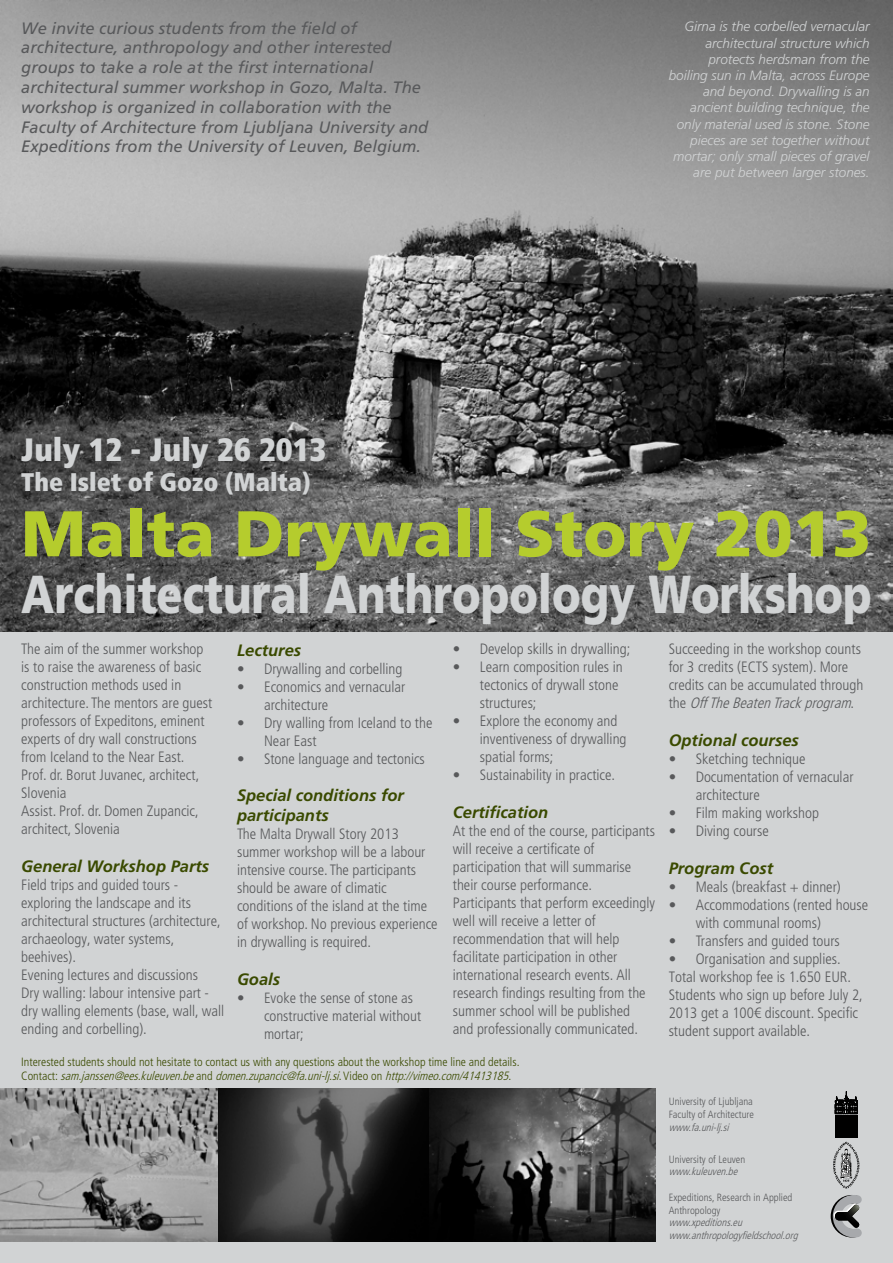
<style>
.page{position:relative;width:893px;height:1263px;background:#fff}
.page>*{position:absolute;margin:0;border:0;box-sizing:border-box;transform-origin:0 0}
.t1{font:900 64.5px "Frutiger LT Std";color:#b5cc2d}
.t2{font:900 53.4px "Frutiger LT Std";color:#d1d3d4;scale:.8 1}
.t3{font:900 condensed 32.25px "Frutiger LT Std";color:#d1d3d4}
.t4{font:900 condensed 25.5px "Frutiger LT Std";color:#d1d3d4}
.t5{font:italic 16.5px/19.8px "Frutiger LT Std";color:#58595b}
.t6{font:italic 700 16.5px/19.8px "Frutiger LT Std";color:#3a4a00}
.t7{font:300 condensed 15px/18px "Frutiger LT Std";color:#58595b}
.t8{font:300 condensed 14.85px/17.9px "Frutiger LT Std";color:#58595b}
.t9{font:italic 300 13.5px/16.2px "Frutiger LT Std";color:#d1d3d4;text-align:right}
.t10{font:300 condensed 12px/14.4px "Frutiger LT Std";color:#3a4a00}
.t11{font:300 condensed 10.5px/12.6px "Frutiger LT Std";color:#58595b}
.t12{font:italic 300 condensed 10.5px/12.6px "Frutiger LT Std";color:#58595b}
.s1{font-style:italic}
</style>
<div class="page">
<div style="left:0;top:630px;width:893px;height:633px;background:#d1d3d4"></div>
<img style="left:0;top:0;width:893px;height:631px">
<svg style="left:833px;top:1142px;width:26px;height:46px"></svg>
<svg style="left:835px;top:1091px;width:22px;height:23px"></svg>
<div style="left:835px;top:1115px;width:22px;height:23px;background:#000"></div>
<svg style="left:831px;top:1195px;width:31px;height:42px"></svg>
<img style="left:835px;top:1205px;width:24px;height:23px">
<img style="left:0;top:1089px;width:429px;height:153px">
<img style="left:429px;top:1089px;width:227px;height:153px">
<p class="t5" style="left:21px;top:18px;width:409px">We invite curious students from the field of architecture, anthropology and other interested groups to take a role at the first international architectural summer workshop in Gozo, Malta. The workshop is organized in collaboration with the Faculty of Architecture from Ljubljana University and Expeditions from the University of Leuven, Belgium.</p>
<p class="t9" style="left:669px;top:19px;width:202px">Girna is the corbelled vernacular architectural structure which protects herdsman from the boiling sun in Malta, across Europe and beyond. Drywalling is an ancient building technique, the only material used is stone. Stone pieces are set together without mortar; only small pieces of gravel are put between larger stones.</p>
<h3 class="t3" style="left:21px;top:430px;width:306px">July 12 - July 26 2013</h3>
<h3 class="t4" style="left:21px;top:467px;width:291px">The Islet of Gozo (Malta)</h3>
<h1 class="t1" style="left:21px;top:495px;width:852px">Malta Drywall Story 2013</h1>
<h2 class="t2" style="left:21px;top:562px;width:1065px">Architectural Anthropology Workshop</h2>
<p class="t7" style="left:21px;top:640px;width:193px">The aim of the summer workshop is to raise the awareness of basic construction methods used in architecture. The mentors are guest professors of Expeditons, eminent experts of dry wall constructions from Iceland to the Near East.<br>Prof. dr. Borut Juvanec, architect,<br>Slovenia<br>Assist. Prof. dr. Domen Zupancic, architect, Slovenia</p>
<p class="t6" style="left:21px;top:857px;width:189px">General Workshop Parts</p>
<p class="t7" style="left:21px;top:876px;width:205px">Field trips and guided tours - exploring the landscape and its architectural structures (architecture, archaeology, water systems, beehives).<br>Evening lectures and discussions<br>Dry walling: labour intensive part - dry walling elements (base, wall, wall ending and corbelling).</p>
<p class="t6" style="left:237px;top:640px;width:66px">Lectures</p>
<p class="t7" style="left:237px;top:660px;width:167px">• Drywalling and corbelling</p>
<p class="t7" style="left:264px;top:678px;width:143px;text-indent:-27px">• Economics and vernacular architecture</p>
<p class="t7" style="left:264px;top:714px;width:170px;text-indent:-27px">• Dry walling from Iceland to the<br>Near East</p>
<p class="t7" style="left:237px;top:750px;width:189px">• Stone language and tectonics</p>
<p class="t6" style="left:237px;top:786px;width:168px">Special conditions for participants</p>
<p class="t7" style="left:237px;top:825px;width:202px">The Malta Drywall Story 2013 summer workshop will be a labour intensive course. The participants should be aware of climatic conditions of the island at the time of workshop. No previous experience in drywalling is required.</p>
<p class="t6" style="left:237px;top:969px;width:45px">Goals</p>
<p class="t8" style="left:264px;top:989px;width:159px;text-indent:-27px">• Evoke the sense of stone as constructive material without mortar;</p>
<p class="t7" style="left:453px;top:640px;width:179px">• Develop skills in drywalling;</p>
<p class="t7" style="left:480px;top:658px;width:144px;text-indent:-27px">• Learn composition rules in tectonics of drywall stone structures;</p>
<p class="t7" style="left:480px;top:712px;width:148px;text-indent:-27px">• Explore the economy and inventiveness of drywalling spatial forms;</p>
<p class="t7" style="left:453px;top:766px;width:164px">• Sustainability in practice.</p>
<p class="t6" style="left:453px;top:803px;width:97px">Certification</p>
<p class="t7" style="left:453px;top:822px;width:204px">At the end of the course, participants will receive a certificate of participation that will summarise their course performance.<br>Participants that perform exceedingly well will receive a letter of recommendation that will help facilitate participation in other international research events. All research findings resulting from the summer school will be published<br>and professionally communicated.</p>
<p class="t10" style="left:21px;top:1054px;width:500px">Interested students should not hesitate to contact us with any questions about the workshop time line and details.<br>C o n t a c t : <span class="s1">sam.janssen@ees.kuleuven.be</span>a n d <span class="s1">domen.zupancic@fa.uni-lj.si</span>. V i d e o o n <span class="s1">http://vimeo.com/41413185</span>.</p>
<p class="t7" style="left:669px;top:640px;width:196px">Succeeding in the workshop counts for 3 credits (ECTS system). More credits can be accumulated through t h e <span class="s1">OffTheBeatenTrackprogram</span>.</p>
<p class="t6" style="left:669px;top:731px;width:132px">Optional courses</p>
<p class="t7" style="left:669px;top:750px;width:138px">• Sketching technique</p>
<p class="t7" style="left:696px;top:768px;width:159px;text-indent:-27px">• Documentation of vernacular architecture</p>
<p class="t7" style="left:669px;top:804px;width:152px">• Film making workshop</p>
<p class="t7" style="left:669px;top:822px;width:102px">• Diving course</p>
<p class="t6" style="left:669px;top:858px;width:106px">Program Cost</p>
<p class="t7" style="left:669px;top:878px;width:174px">• Meals (breakfast + dinner)</p>
<p class="t7" style="left:696px;top:896px;width:174px;text-indent:-27px">• Accommodations (rented house with communal rooms)</p>
<p class="t7" style="left:669px;top:932px;width:173px">• Transfers and guided tours</p>
<p class="t7" style="left:669px;top:950px;width:196px">• Organisation and supplies.<br>Total workshop fee is 1.650 EUR.<br>Students who sign up before July 2,<br>2013 get a 100€ discount. Specific student support available.</p>
<p class="t11" style="left:669px;top:1096px;width:87px">University of Ljubljana<br>Faculty of Architecture</p>
<p class="t12" style="left:669px;top:1121px;width:65px">www.fa.uni-lj.si</p>
<p class="t11" style="left:669px;top:1153px;width:78px">University of Leuven</p>
<p class="t12" style="left:669px;top:1165px;width:73px">www.kuleuven.be</p>
<p class="t11" style="left:669px;top:1191px;width:125px">Expeditions, Research in Applied<br>Anthropology</p>
<p class="t12" style="left:669px;top:1217px;width:134px">www.xpeditions.eu www.anthropologyfieldschool.org</p>
</div>
